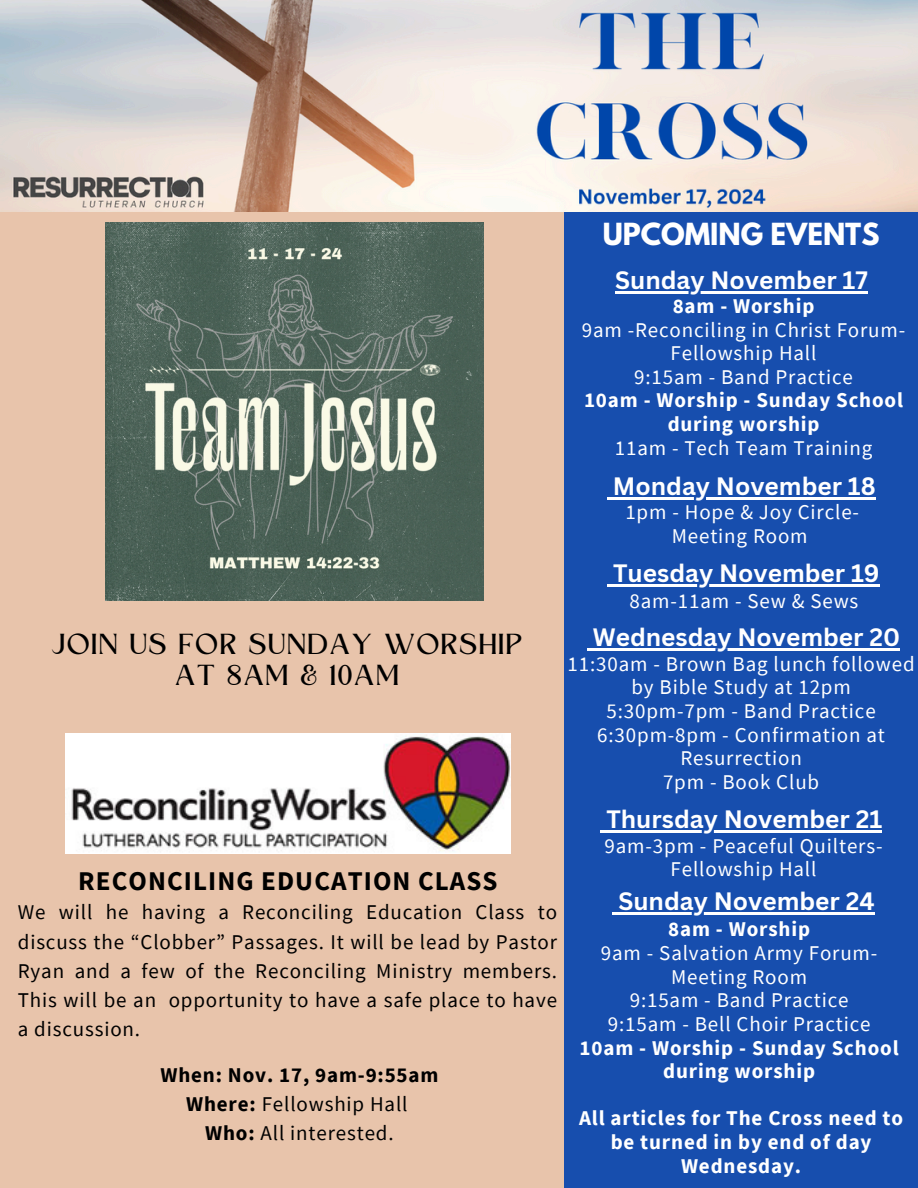
<style>
.page{position:relative;width:918px;height:1188px;background:#e8c4ab}
.page>*{position:absolute;margin:0;border:0;box-sizing:border-box;transform-origin:0 0}
.t1{font:27px/31.5px "Kingred Serif";letter-spacing:.04em;color:#000;text-align:center}
.t2{font:700 27px "Source Sans Pro";letter-spacing:.04em;color:#000}
.t3{font:700 27px "League Spartan";color:#fff}
.t4{font:700 24.45px "Canva Sans";color:#fff}
.t5{font:21px/23.7px "Source Sans Pro";letter-spacing:.04em;color:#fff;text-align:center}
.t6{font:21px/29.2px "Source Sans Pro";letter-spacing:.04em;color:#000;text-align:justify}
.t7{font:700 21px/23.7px "Source Sans Pro";letter-spacing:.04em;color:#fff;text-align:center}
.t8{font:700 21px/29.2px "Source Sans Pro";letter-spacing:.04em;color:#000;text-align:center}
.s1{font-weight:400}
</style>
<div class="page">
<div style="left:565px;top:201px;width:353px;height:987px;background:#174eae"></div>
<img style="left:0;top:0;width:918px;height:212px">
<img style="left:106px;top:223px;width:378px;height:378px">
<hr style="left:618px;top:912px;width:257px;height:2px;background:#fff">
<hr style="left:615px;top:291px;width:253px;height:2px;background:#fff">
<svg style="left:587px;top:649px;width:6px;height:2px"></svg>
<hr style="left:593px;top:649px;width:307px;height:2px;background:#fff">
<svg style="left:607px;top:497px;width:6px;height:3px"></svg>
<hr style="left:613px;top:497px;width:263px;height:3px;background:#fff">
<hr style="left:606px;top:831px;width:276px;height:2px;background:#fff">
<svg style="left:607px;top:584px;width:6px;height:2px"></svg>
<hr style="left:613px;top:584px;width:267px;height:2px;background:#fff">
<img style="left:66px;top:733px;width:444px;height:120px">
<p class="t3" style="left:603px;top:221px;width:278px">UPCOMING EVENTS</p>
<p class="t4" style="left:615px;top:263px;width:254px">Sunday November 17</p>
<p class="t7" style="left:673px;top:294px;width:143px">8am - Worship</p>
<p class="t5" style="left:582px;top:317px;width:325px">9am -Reconciling in Christ Forum-<br>Fellowship Hall</p>
<p class="t5" style="left:634px;top:364px;width:220px">9:15am - Band Practice</p>
<h3 class="t7" style="left:584px;top:388px;width:321px">10am - Worship - Sunday School during worship</h3>
<h3 class="t5" style="left:615px;top:435px;width:259px">11am - Tech Team Training</h3>
<h1 class="t4" style="left:613px;top:469px;width:264px">Monday November 18</h1>
<p class="t5" style="left:625px;top:500px;width:235px">1pm - Hope &amp; Joy Circle-</p>
<p class="t5" style="left:672px;top:524px;width:137px">Meeting Room</p>
<p class="t4" style="left:613px;top:556px;width:268px">Tuesday November 19</p>
<p class="t5" style="left:630px;top:589px;width:230px">8am-11am - Sew &amp; Sews</p>
<h3 class="t1" style="left:52px;top:631px;width:473px">JOIN US FOR SUNDAY WORSHIP<br>AT 8AM &amp; 10AM</h3>
<p class="t4" style="left:593px;top:620px;width:309px">Wednesday November 20</p>
<h3 class="t5" style="left:568px;top:651px;width:349px">11:30am - Brown Bag lunch followed by Bible Study at 12pm</h3>
<p class="t5" style="left:606px;top:699px;width:271px">5:30pm-7pm - Band Practice</p>
<p class="t5" style="left:597px;top:722px;width:289px">6:30pm-8pm - Confirmation at<br>Resurrection</p>
<p class="t5" style="left:663px;top:770px;width:158px">7pm - Book Club</p>
<h4 class="t2" style="left:78px;top:864px;width:421px">RECONCILING EDUCATION CLASS</h4>
<p class="t6" style="left:18px;top:897px;width:541px">We will he having a Reconciling Education Class to discuss the “Clobber” Passages. It will be lead by Pastor Ryan and a few of the Reconciling Ministry members.<br>This will be an opportunity to have a safe place to have a discussion.</p>
<p class="t8" style="left:160px;top:1060px;width:280px">When: Nov. 17, 9am-9:55am<br>Where: <span class="s1">Fellowship Hall<br></span>Who: <span class="s1">All interested.</span></p>
<p class="t4" style="left:606px;top:802px;width:277px">Thursday November 21</p>
<p class="t5" style="left:605px;top:833px;width:279px">9am-3pm - Peaceful Quilters-<br>Fellowship Hall</p>
<h3 class="t4" style="left:618px;top:884px;width:258px">Sunday November 24</h3>
<h2 class="t7" style="left:668px;top:917px;width:143px">8am - Worship</h2>
<p class="t5" style="left:601px;top:941px;width:278px">9am - Salvation Army Forum-<br>Meeting Room</p>
<p class="t5" style="left:630px;top:988px;width:220px">9:15am - Band Practice</p>
<p class="t5" style="left:608px;top:1012px;width:264px">9:15am - Bell Choir Practice</p>
<p class="t7" style="left:580px;top:1035px;width:321px">10am - Worship - Sunday School during worship</p>
<p class="t7" style="left:579px;top:1106px;width:326px">All articles for The Cross need to be turned in by end of day<br>Wednesday.</p>
</div>
